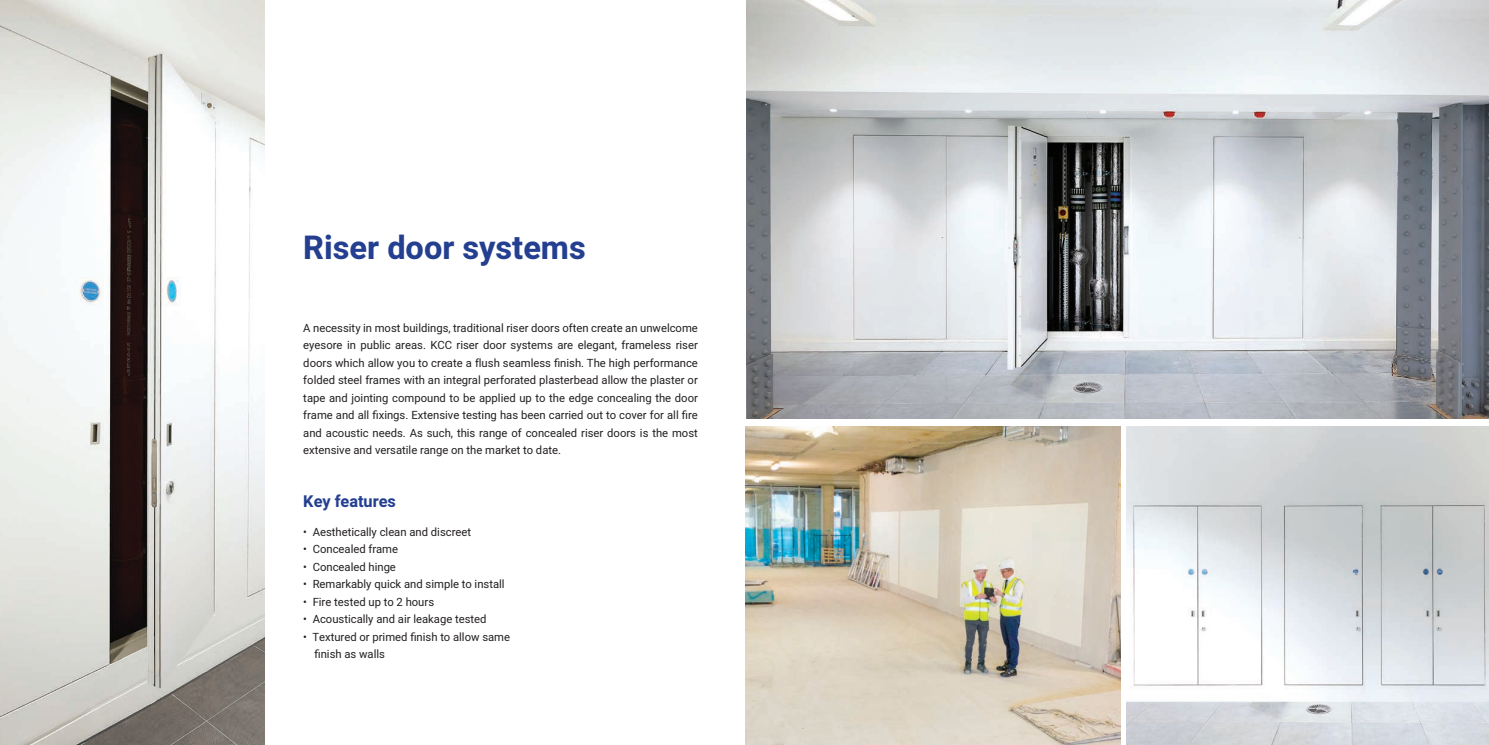
<style>
.page{position:relative;width:1489px;height:745px;background:#fff}
.page>*{position:absolute;margin:0;border:0;box-sizing:border-box;transform-origin:0 0}
.t1{font:700 32.5px "Heebo";color:#243f90}
.t2{font:700 16.25px "Heebo";color:#243f90}
.t3{font:11.25px/17.5px "Heebo";color:#231f20;text-align:justify}
</style>
<div class="page">
<img style="left:0;top:0;width:264px;height:744px">
<img style="left:1126px;top:426px;width:362px;height:318px">
<img style="left:745px;top:426px;width:375px;height:318px">
<img style="left:746px;top:0;width:742px;height:418px">
<h1 class="t1" style="left:303px;top:224px;width:284px">Riser door systems</h1>
<p class="t3" style="left:303px;top:318px;width:396px">A necessity in most buildings, traditional riser doors often create an unwelcome eyesore in public areas. KCC riser door systems are elegant, frameless riser doors which allow you to create a flush seamless finish. The high performance folded steel frames with an integral perforated plasterbead allow the plaster or tape and jointing compound to be applied up to the edge concealing the door frame and all fixings. Extensive testing has been carried out to cover for all fire and acoustic needs. As such, this range of concealed riser doors is the most extensive and versatile range on the market to date.</p>
<h2 class="t2" style="left:303px;top:489px;width:94px">Key features</h2>
<p class="t3" style="left:303px;top:522px;width:169px">• Aesthetically clean and discreet</p>
<p class="t3" style="left:303px;top:540px;width:96px">• Concealed frame</p>
<p class="t3" style="left:303px;top:557px;width:94px">• Concealed hinge</p>
<p class="t3" style="left:303px;top:575px;width:203px">• Remarkably quick and simple to install</p>
<p class="t3" style="left:303px;top:592px;width:132px">• Fire tested up to 2 hours</p>
<p class="t3" style="left:303px;top:610px;width:185px">• Acoustically and air leakage tested</p>
<p class="t3" style="left:314px;top:627px;width:197px;text-indent:-11px">• Textured or primed finish to allow same finish as walls</p>
</div>
